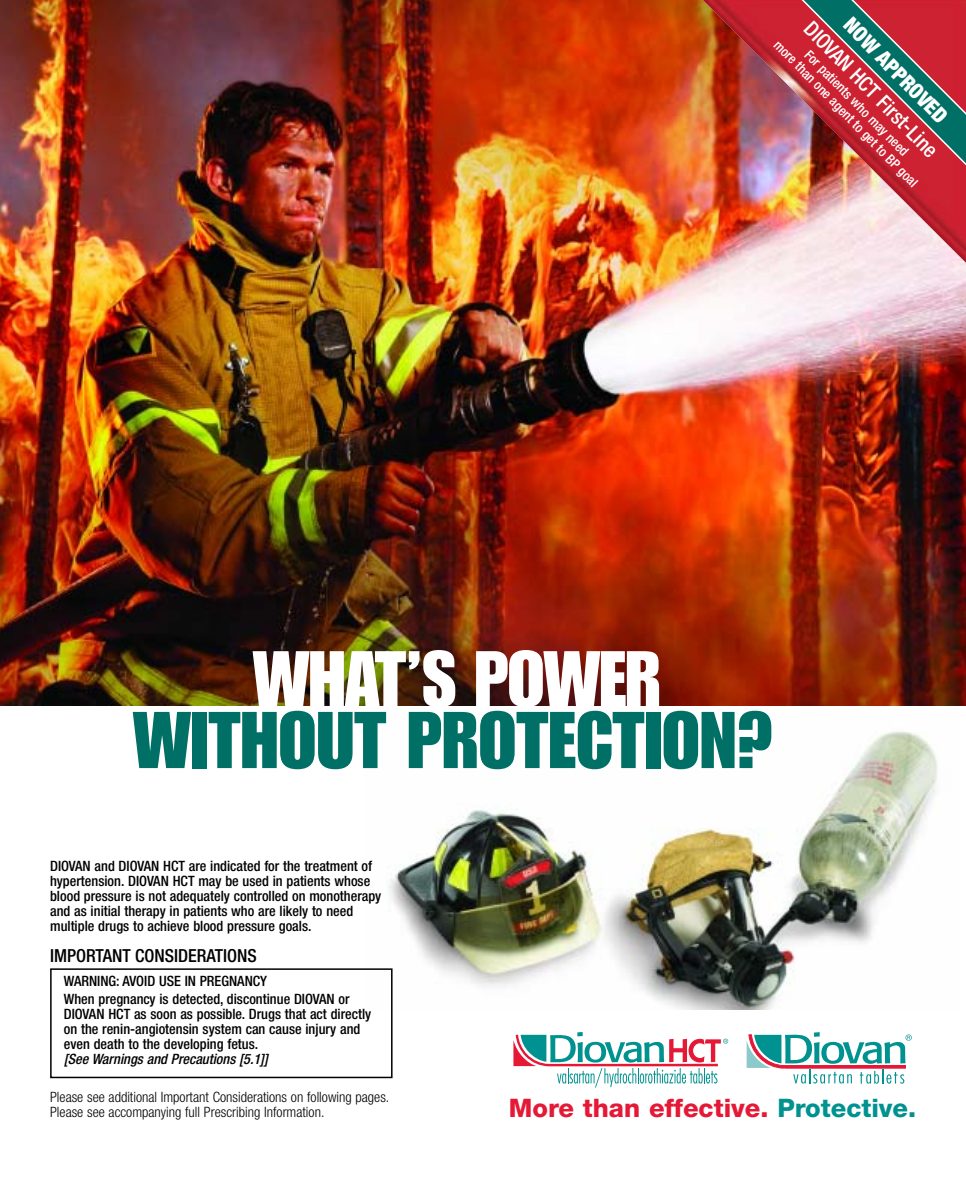
<style>
.page{position:relative;width:966px;height:1183px;background:#fff}
.page>*{position:absolute;margin:0;border:0;box-sizing:border-box;transform-origin:0 0}
.t1{font:78.6px "Impact";color:#006f65}
.t2{font:76.95px "Impact";letter-spacing:-.015em;color:#fff}
.t3{font:800 25.5px "Helvetica Neue";color:#e51836}
.t4{font:500 condensed 21px "Helvetica Neue";color:#fff}
.t5{font:900 condensed 21px "Helvetica Neue";color:#fff}
.t6{font:500 condensed 18px "Helvetica Neue";color:#000}
.t7{font:500 condensed 14.25px/15px "Helvetica Neue";color:#000}
.t8{font:300 condensed 14.25px/15px "Helvetica Neue";color:#000}
.t9{font:italic 500 condensed 14.25px "Helvetica Neue";color:#000}
.t10{font:500 condensed 13.5px/15.1px "Helvetica Neue";color:#fff;text-align:center}
.s1{color:#009290}
</style>
<div class="page">
<img style="left:0;top:0;width:965px;height:1088px">
<h3 class="t5" style="left:852px;top:16px;width:137px;rotate:45deg">NOW APPROVED</h3>
<h3 class="t4" style="left:812px;top:20px;width:182px;rotate:45deg">DIOVAN HCT First-Line</h3>
<p class="t10" style="left:790px;top:28px;width:200px;rotate:45deg">For patients who may need<br>more than one agent to get to BP goal</p>
<h2 class="t2" style="left:252px;top:651px;width:409px">WHAT’S POWER</h2>
<h1 class="t1" style="left:133px;top:712px;width:642px">WITHOUT PROTECTION?</h1>
<p class="t7" style="left:50px;top:860px;width:332px">DIOVAN and DIOVAN HCT are indicated for the treatment of hypertension. DIOVAN HCT may be used in patients whose blood pressure is not adequately controlled on monotherapy and as initial therapy in patients who are likely to need multiple drugs to achieve blood pressure goals.</p>
<p class="t6" style="left:50px;top:949px;width:208px">IMPORTANT CONSIDERATIONS</p>
<p class="t7" style="left:64px;top:973px;width:287px;line-height:18px">WARNING: AVOID USE IN PREGNANCY<br>When pregnancy is detected, discontinue DIOVAN or</p>
<p class="t7" style="left:64px;top:1008px;width:309px">DIOVAN HCT as soon as possible. Drugs that act directly on the renin-angiotensin system can cause injury and even death to the developing fetus.</p>
<p class="t9" style="left:64px;top:1054px;width:206px">[See Warnings and Precautions [5.1]]</p>
<p class="t8" style="left:50px;top:1091px;width:340px">Please see additional Important Considerations on following pages.<br>Please see accompanying full Prescribing Information.</p>
<h3 class="t3" style="left:509px;top:1099px;width:409px">More than effective. <span class="s1">Protective.</span></h3>
</div>
